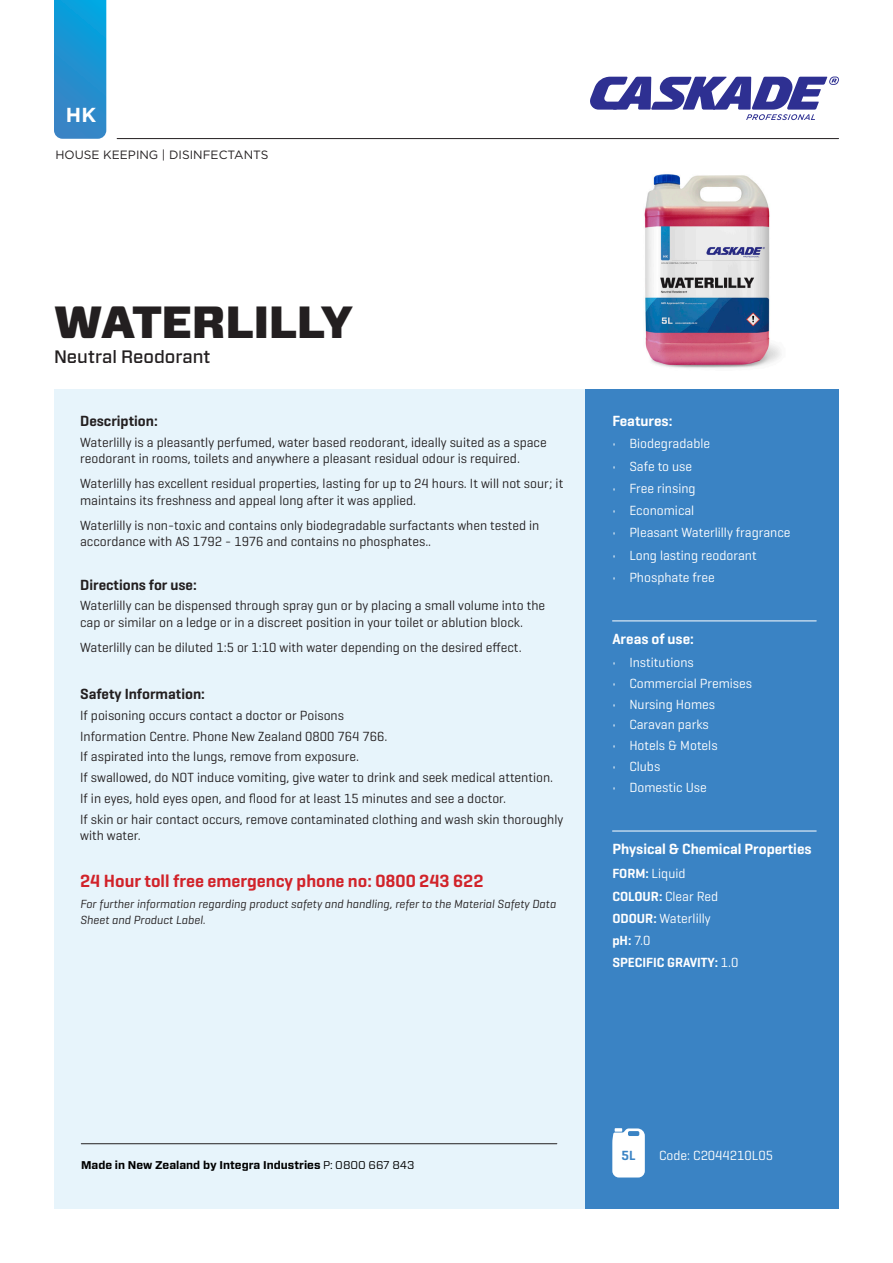
<style>
.page{position:relative;width:893px;height:1263px;background:#fff}
.page>*{position:absolute;margin:0;border:0;box-sizing:border-box;transform-origin:0 0}
.t1{font:900 45px "Vitesse Sans";letter-spacing:-.01em;color:#231f20}
.t2{font:700 20.25px "Gotham";color:#fff}
.t3{font:600 18px "Geogrotesque";color:#d1232a}
.t4{font:500 18px "Vitesse Sans";color:#231f20}
.t5{font:600 15px "Geogrotesque";color:#fff}
.t6{font:600 15px "Geogrotesque";color:#231f20}
.t7{font:13.5px/16.5px "Geogrotesque";color:#231f20}
.t8{font:13.5px "Geogrotesque";color:#fff}
.t9{font:600 13.5px "Geogrotesque";color:#fff}
.t10{font:600 13.5px "Geogrotesque";color:#3a83c4}
.t11{font:italic 12px/16.5px "Geogrotesque";color:#231f20}
.t12{font:12px "Gotham";color:#231f20}
.t13{font:700 11.25px "Vitesse Sans";color:#000}
.s1{font-weight:600}
.s2{font-weight:400}
</style>
<div class="page">
<div style="left:584px;top:389px;width:255px;height:820px;background:#3a83c4"></div>
<div style="left:54px;top:389px;width:530px;height:820px;background:#e7f4fb"></div>
<hr style="left:117px;top:138px;width:722px;height:1px;background:#231f20">
<img style="left:644px;top:174px;width:137px;height:194px">
<svg style="left:54px;top:0;width:52px;height:139px;background:#2092d1"></svg>
<svg style="left:590px;top:77px;width:249px;height:43px"></svg>
<svg style="left:612px;top:1128px;width:33px;height:49px;background:#ecf3f9"></svg>
<hr style="left:81px;top:1143px;width:476px;height:1px;background:#231f20">
<hr style="left:612px;top:621px;width:204px;height:1px;background:#fff">
<hr style="left:612px;top:831px;width:204px;height:1px;background:#fff">
<p class="t2" style="left:66px;top:104px;width:32px">HK</p>
<p class="t12" style="left:56px;top:148px;width:214px">HOUSE KEEPING | DISINFECTANTS</p>
<p class="t1" style="left:54px;top:292px;width:300px">WATERLILLY</p>
<p class="t4" style="left:54px;top:345px;width:158px">Neutral Reodorant</p>
<p class="t6" style="left:80px;top:411px;width:79px">Description:</p>
<p class="t7" style="left:80px;top:433px;width:468px">Waterlilly is a pleasantly perfumed, water based reodorant, ideally suited as a space reodorant in rooms, toilets and anywhere a pleasant residual odour is required.</p>
<p class="t7" style="left:80px;top:475px;width:485px">Waterlilly has excellent residual properties, lasting for up to 24 hours. It will not sour; it maintains its freshness and appeal long after it was applied.</p>
<p class="t7" style="left:80px;top:516px;width:461px">Waterlilly is non-toxic and contains only biodegradable surfactants when tested in accordance with AS 1792 - 1976 and contains no phosphates..</p>
<p class="t6" style="left:80px;top:575px;width:118px">Directions for use:</p>
<p class="t7" style="left:80px;top:597px;width:466px">Waterlilly can be dispensed through spray gun or by placing a small volume into the cap or similar on a ledge or in a discreet position in your toilet or ablution block.</p>
<p class="t7" style="left:80px;top:639px;width:443px">Waterlilly can be diluted 1:5 or 1:10 with water depending on the desired effect.</p>
<p class="t6" style="left:80px;top:685px;width:126px">Safety Information:</p>
<p class="t7" style="left:80px;top:707px;width:265px">If poisoning occurs contact a doctor or Poisons</p>
<p class="t7" style="left:80px;top:727px;width:309px">Information Centre. Phone New Zealand 0800 764 766.</p>
<p class="t7" style="left:80px;top:748px;width:281px">If aspirated into the lungs, remove from exposure.</p>
<p class="t7" style="left:80px;top:769px;width:475px">If swallowed, do NOT induce vomiting, give water to drink and seek medical attention.</p>
<p class="t7" style="left:80px;top:790px;width:428px">If in eyes, hold eyes open, and flood for at least 15 minutes and see a doctor.</p>
<p class="t7" style="left:80px;top:810px;width:485px">If skin or hair contact occurs, remove contaminated clothing and wash skin thoroughly with water.</p>
<p class="t3" style="left:80px;top:869px;width:405px">24 Hour toll free emergency phone no: 0800 243 622</p>
<p class="t11" style="left:80px;top:895px;width:477px">For further information regarding product safety and handling, refer to the Material Safety Data<br>Sheet and Product Label.</p>
<p class="t5" style="left:612px;top:411px;width:62px">Features:</p>
<p class="t8" style="left:612px;top:435px;width:99px">• Biodegradable</p>
<p class="t8" style="left:612px;top:458px;width:81px">• Safe to use</p>
<p class="t8" style="left:612px;top:480px;width:85px">• Free rinsing</p>
<p class="t8" style="left:612px;top:502px;width:84px">• Economical</p>
<p class="t8" style="left:612px;top:524px;width:180px">• Pleasant Waterlilly fragrance</p>
<p class="t8" style="left:612px;top:547px;width:146px">• Long lasting reodorant</p>
<p class="t8" style="left:612px;top:569px;width:104px">• Phosphate free</p>
<p class="t5" style="left:612px;top:630px;width:83px">Areas of use:</p>
<p class="t8" style="left:612px;top:654px;width:83px">• Institutions</p>
<p class="t8" style="left:612px;top:675px;width:141px">• Commercial Premises</p>
<p class="t8" style="left:612px;top:695px;width:104px">• Nursing Homes</p>
<p class="t8" style="left:612px;top:716px;width:98px">• Caravan parks</p>
<p class="t8" style="left:612px;top:737px;width:107px">• Hotels &amp; Motels</p>
<p class="t8" style="left:612px;top:758px;width:49px">• Clubs</p>
<p class="t8" style="left:612px;top:778px;width:96px">• Domestic Use</p>
<p class="t5" style="left:612px;top:839px;width:201px">Physical &amp; Chemical Properties</p>
<p class="t8" style="left:612px;top:865px;width:75px"><span class="s1">FORM:</span> Liquid</p>
<p class="t8" style="left:612px;top:888px;width:107px"><span class="s1">COLOUR:</span> Clear Red</p>
<p class="t8" style="left:612px;top:910px;width:100px"><span class="s1">ODOUR:</span> Waterlilly</p>
<p class="t9" style="left:612px;top:932px;width:40px">pH: <span class="s2">7.0</span></p>
<p class="t9" style="left:612px;top:954px;width:128px">SPECIFIC GRAVITY: <span class="s2">1.0</span></p>
<p class="t13" style="left:81px;top:1157px;width:335px">Made in New Zealand by Integra Industries <span class="s2">P: 0800 667 843</span></p>
<p class="t10" style="left:622px;top:1147px;width:16px">5L</p>
<p class="t8" style="left:659px;top:1147px;width:116px">Code: C2044210L05</p>
</div>
